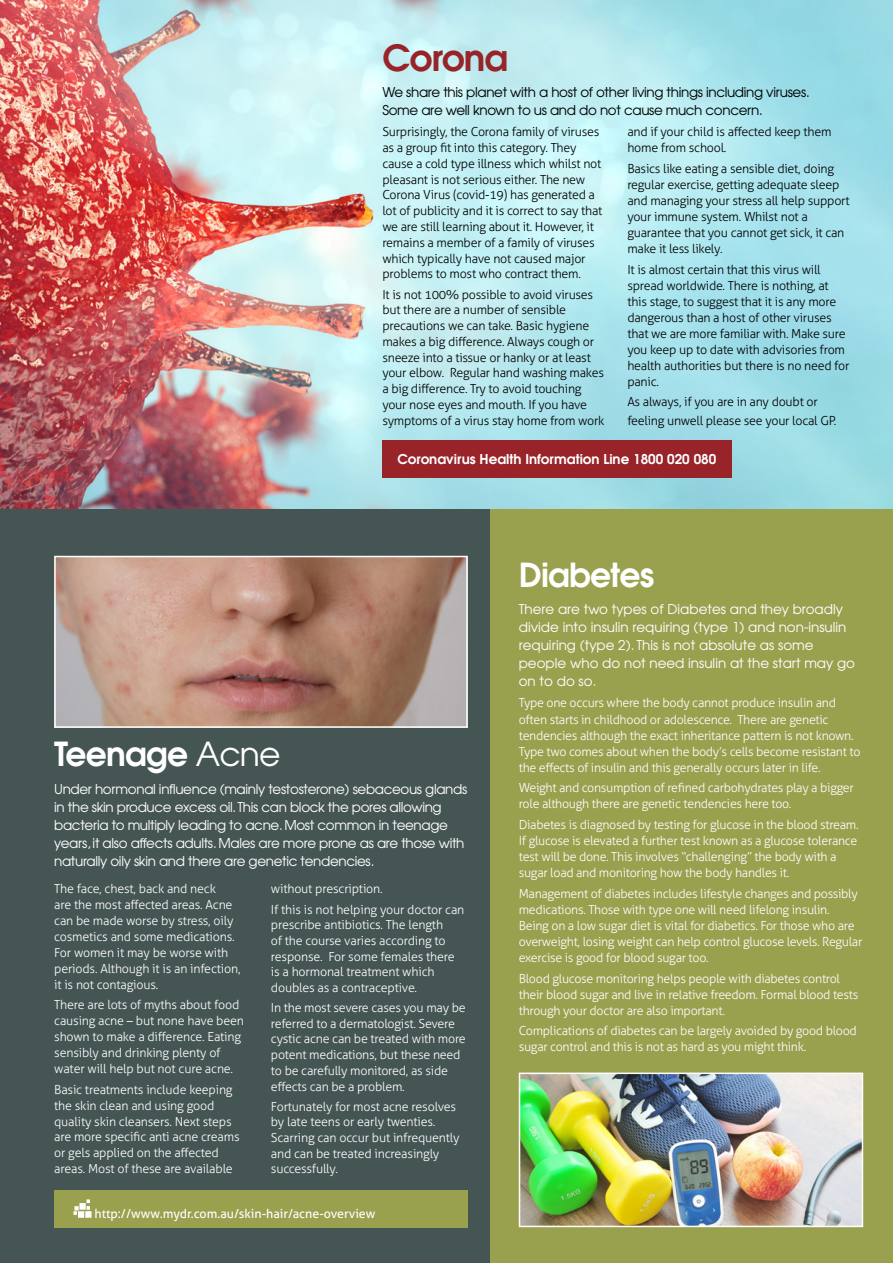
<style>
.page{position:relative;width:893px;height:1263px;background:#fff}
.page>*{position:absolute;margin:0;border:0;box-sizing:border-box;transform-origin:0 0}
.t1{font:600 36px "Avant Garde";letter-spacing:-.025em;color:#982429}
.t2{font:600 33px "Avant Garde";letter-spacing:-.025em;color:#fff}
.t3{font:13.5px/18px "Avant Garde";letter-spacing:-.025em;color:#fff}
.t4{font:13.5px/18px "Avant Garde";color:#fff}
.t5{font:13.5px/18px "Avant Garde";letter-spacing:-.025em;color:#000}
.t6{font:600 13.5px "Avant Garde";color:#fff}
.t7{font:300 12.45px/15.9px "Aller";letter-spacing:-.025em;color:#fff}
.t8{font:300 12.45px/15.8px "Aller";letter-spacing:-.02em;color:#000}
.t9{font:12.45px "Aller";color:#fff}
.s1{font-weight:400}
</style>
<div class="page">
<div style="left:0;top:509px;width:490px;height:754px;background:#445554"></div>
<div style="left:490px;top:509px;width:403px;height:754px;background:#99a14f"></div>
<img style="left:57px;top:559px;width:408px;height:166px">
<div style="left:54px;top:556px;width:414px;height:172px;border:2px solid #fff"></div>
<img style="left:522px;top:1075px;width:338px;height:149px">
<div style="left:519px;top:1072px;width:344px;height:155px;border:2px solid #fff"></div>
<div style="left:54px;top:1190px;width:413px;height:37px;background:#99a14f"></div>
<svg style="left:73px;top:1199px;width:19px;height:19px"></svg>
<img style="left:0;top:0;width:893px;height:509px">
<div style="left:382px;top:440px;width:350px;height:37px;background:#982429"></div>
<h1 class="t1" style="left:382px;top:34px;width:128px">Corona</h1>
<p class="t5" style="left:382px;top:83px;width:429px">We share this planet with a host of other living things including viruses.<br>Some are well known to us and do not cause much concern.</p>
<p class="t8" style="left:382px;top:124px;width:221px">Surprisingly, the Corona family of viruses as a group fit into this category. They cause a cold type illness which whilst not pleasant is not serious either. The new Corona Virus (covid-19) has generated a lot of publicity and it is correct to say that we are still learning about it. However, it remains a member of a family of viruses which typically have not caused major problems to most who contract them.</p>
<p class="t8" style="left:382px;top:286px;width:224px">It is not 100% possible to avoid viruses but there are a number of sensible precautions we can take. Basic hygiene makes a big difference. Always cough or sneeze into a tissue or hanky or at least your elbow. Regular hand washing makes a big difference. Try to avoid touching your nose eyes and mouth. If you have symptoms of a virus stay home from work</p>
<p class="t8" style="left:627px;top:124px;width:206px">and if your child is affected keep them home from school.</p>
<p class="t8" style="left:627px;top:160px;width:224px">Basics like eating a sensible diet, doing regular exercise, getting adequate sleep and managing your stress all help support your immune system. Whilst not a guarantee that you cannot get sick, it can make it less likely.</p>
<p class="t8" style="left:627px;top:261px;width:224px">It is almost certain that this virus will spread worldwide. There is nothing, at this stage, to suggest that it is any more dangerous than a host of other viruses that we are more familiar with. Make sure you keep up to date with advisories from health authorities but there is no need for panic.</p>
<p class="t8" style="left:627px;top:393px;width:210px;line-height:18.5px">As always, if you are in any doubt or feeling unwell please see your local GP.</p>
<p class="t6" style="left:397px;top:450px;width:320px">Coronavirus Health Information Line 1800 020 080</p>
<h2 class="t2" style="left:519px;top:553px;width:137px">Diabetes</h2>
<h2 class="t2" style="left:54px;top:732px;width:228px">Teenage <span class="s1">Acne</span></h2>
<p class="t3" style="left:54px;top:779px;width:415px">Under hormonal influence (mainly testosterone) sebaceous glands in the skin produce excess oil. This can block the pores allowing bacteria to multiply leading to acne. Most common in teenage years, it also affects adults. Males are more prone as are those with naturally oily skin and there are genetic tendencies.</p>
<p class="t7" style="left:54px;top:881px;width:188px">The face, chest, back and neck<br>are the most affected areas. Acne can be made worse by stress, oily cosmetics and some medications.<br>For women it may be worse with periods. Although it is an infection, it is not contagious.</p>
<p class="t7" style="left:54px;top:997px;width:191px">There are lots of myths about food causing acne – but none have been shown to make a difference. Eating sensibly and drinking plenty of water will help but not cure acne.</p>
<p class="t7" style="left:54px;top:1081px;width:187px">Basic treatments include keeping the skin clean and using good quality skin cleansers. Next steps are more specific anti acne creams or gels applied on the affected areas. Most of these are available</p>
<p class="t7" style="left:271px;top:879px;width:195px;line-height:20.1px">without prescription.<br>If this is not helping your doctor can</p>
<p class="t7" style="left:271px;top:917px;width:185px">prescribe antibiotics. The length of the course varies according to response. For some females there is a hormonal treatment which doubles as a contraceptive.</p>
<p class="t7" style="left:271px;top:1000px;width:196px">In the most severe cases you may be referred to a dermatologist. Severe cystic acne can be treated with more potent medications, but these need to be carefully monitored, as side effects can be a problem.</p>
<p class="t7" style="left:271px;top:1098px;width:190px">Fortunately for most acne resolves by late teens or early twenties.<br>Scarring can occur but infrequently and can be treated increasingly successfully.</p>
<p class="t9" style="left:94px;top:1206px;width:282px">http://www.mydr.com.au/skin-hair/acne-overview</p>
<p class="t4" style="left:519px;top:599px;width:338px">There are two types of Diabetes and they broadly divide into insulin requiring (type 1) and non-insulin requiring (type 2). This is not absolute as some people who do not need insulin at the start may go on to do so.</p>
<p class="t7" style="left:519px;top:695px;width:343px">Type one occurs where the body cannot produce insulin and often starts in childhood or adolescence. There are genetic tendencies although the exact inheritance pattern is not known.<br>Type two comes about when the body’s cells become resistant to the effects of insulin and this generally occurs later in life.</p>
<p class="t7" style="left:519px;top:780px;width:337px">Weight and consumption of refined carbohydrates play a bigger role although there are genetic tendencies here too.</p>
<p class="t7" style="left:519px;top:816px;width:341px">Diabetes is diagnosed by testing for glucose in the blood stream.<br>If glucose is elevated a further test known as a glucose tolerance test will be done. This involves “challenging” the body with a sugar load and monitoring how the body handles it.</p>
<p class="t7" style="left:519px;top:885px;width:345px">Management of diabetes includes lifestyle changes and possibly medications. Those with type one will need lifelong insulin.<br>Being on a low sugar diet is vital for diabetics. For those who are overweight, losing weight can help control glucose levels. Regular exercise is good for blood sugar too.</p>
<p class="t7" style="left:519px;top:970px;width:341px">Blood glucose monitoring helps people with diabetes control their blood sugar and live in relative freedom. Formal blood tests through your doctor are also important.</p>
<p class="t7" style="left:519px;top:1023px;width:340px">Complications of diabetes can be largely avoided by good blood sugar control and this is not as hard as you might think.</p>
</div>
